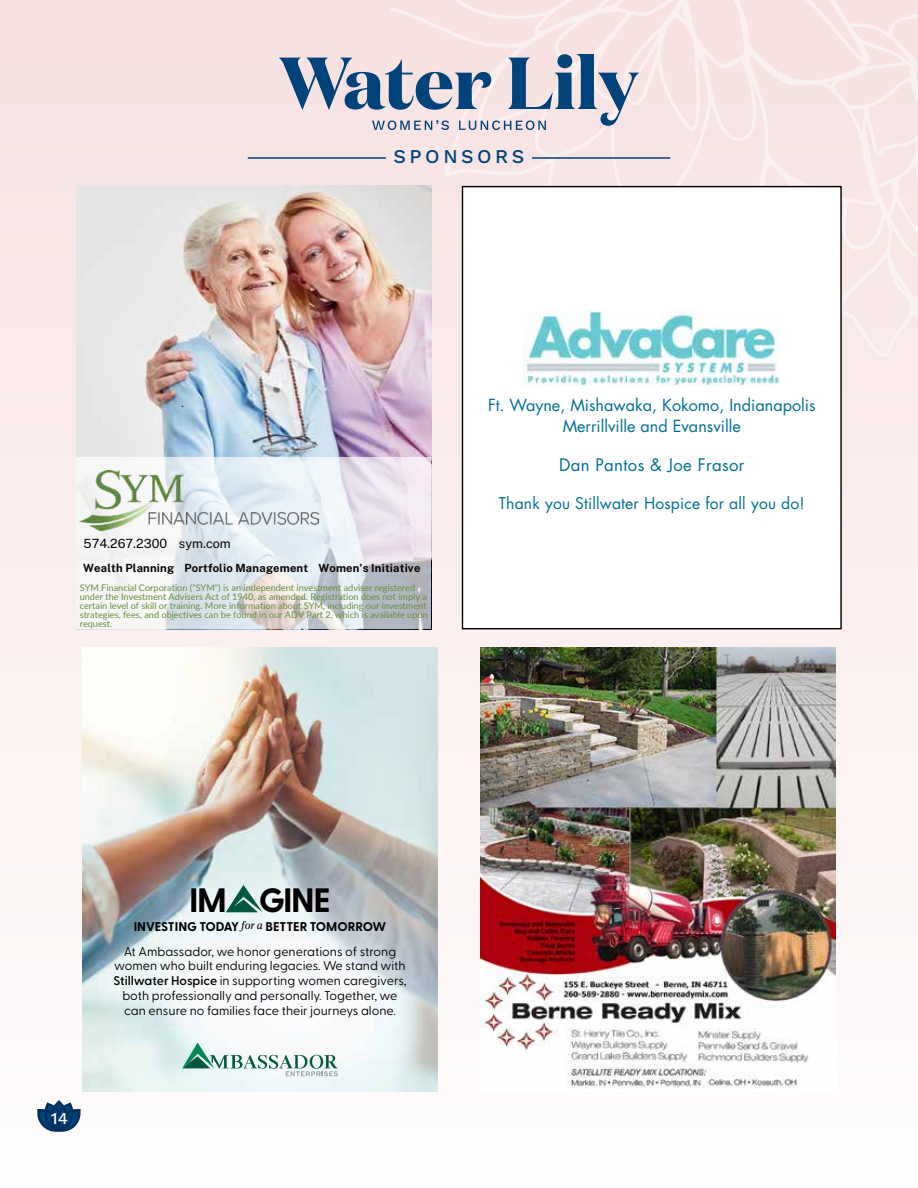
<style>
.page{position:relative;width:918px;height:1188px;background:#fff}
.page>*{position:absolute;margin:0;border:0;box-sizing:border-box;transform-origin:0 0}
.t1{font:700 33.75px "Greycliff CF";letter-spacing:-.045em;color:#000}
.t2{font:500 19.5px "Work Sans";letter-spacing:.18em;color:#00437b}
.t3{font:16.8px "Futura";letter-spacing:.02em;color:#006f94}
.t4{font:500 16.5px "Work Sans";color:#fff}
.t5{font:16.2px/20.1px "Futura";color:#006f94;text-align:center}
.t6{font:15.75px "Futura";letter-spacing:.01em;color:#006f94}
.t7{font:12.6px/14.9px "Greycliff CF";color:#000;text-align:center}
.t8{font:700 12.6px "Greycliff CF";color:#000}
.t9{font:12.6px "Public Sans";color:#070504}
.t10{font:700 11.25px "Public Sans";letter-spacing:.015em;color:#070504}
.t11{font:10.5px "Public Sans";color:#070504}
.t12{font:9.15px/9.1px "Lato";color:#678f3d}
.s1{font-weight:600}
.s2{font-family:"Dejanire Text";font-weight:400;font-style:italic;font-size:11.25px}
</style>
<div class="page">
<div style="left:0;top:0;width:918px;height:1188px;background:linear-gradient(to bottom,#f8e1e1,#fdfcfb)"></div>
<svg style="left:390px;top:0;width:528px;height:363px;background:#f7e4e4"></svg>
<hr style="left:248px;top:157px;width:138px;height:2px;background:#00437b">
<hr style="left:532px;top:157px;width:138px;height:2px;background:#00437b">
<svg style="left:279px;top:54px;width:360px;height:76px;background:#b2b6c6"></svg>
<img style="left:83px;top:648px;width:354px;height:443px">
<svg style="left:182px;top:1043px;width:156px;height:33px"></svg>
<div style="left:182px;top:877px;width:156px;height:45px;background:#fff;opacity:.5"></div>
<svg style="left:226px;top:885px;width:37px;height:27px"></svg>
<img style="left:481px;top:648px;width:354px;height:443px">
<div style="left:462px;top:187px;width:379px;height:442px;background:#fff"></div>
<img style="left:524px;top:311px;width:257px;height:75px">
<img style="left:76px;top:186px;width:355px;height:272px">
<svg style="left:76px;top:458px;width:355px;height:171px"></svg>
<img style="left:80px;top:471px;width:238px;height:60px">
<svg style="left:37px;top:1100px;width:47px;height:32px"></svg>
<svg style="left:53px;top:1116px;width:5px;height:11px"></svg>
<p class="t11" style="left:182px;top:396px;width:4px">.</p>
<h2 class="t2" style="left:394px;top:145px;width:132px">SPONSORS</h2>
<h3 class="t5" style="left:488px;top:395px;width:329px">Ft. Wayne, Mishawaka, Kokomo, Indianapolis<br>Merrillville and Evansville</h3>
<h3 class="t3" style="left:559px;top:453px;width:187px">Dan Pantos &amp; Joe Frasor</h3>
<h3 class="t6" style="left:499px;top:492px;width:308px">Thank you Stillwater Hospice for all you do!</h3>
<h3 class="t9" style="left:84px;top:535px;width:149px">574.267.2300 sym.com</h3>
<p class="t10" style="left:83px;top:560px;width:339px">Wealth Planning Portfolio Management Women’s Initiative</p>
<p class="t12" style="left:80px;top:582px;width:350px">SYM Financial Corporation (“SYM") is an independent investment adviser registered under the Investment Advisers Act of 1940, as amended. Registration does not imply a certain level of skill or training. More information about SYM, including our investment strategies, fees, and objectives can be found in our ADV Part 2, which is available upon request.</p>
<h3 class="t4" style="left:51px;top:1108px;width:19px">14</h3>
<h1 class="t1" style="left:189px;top:875px;width:143px">IM GINE</h1>
<p class="t7" style="left:114px;top:943px;width:294px">At Ambassador, we honor generations of strong women who built enduring legacies. We stand with <span class="s1">Stillwater Hospice</span> in supporting women caregivers, both professionally and personally. Together, we can ensure no families face their journeys alone.</p>
<h3 class="t8" style="left:134px;top:917px;width:254px">INVESTING TODAY <span class="s2">for a</span> BETTER TOMORROW</h3>
</div>
